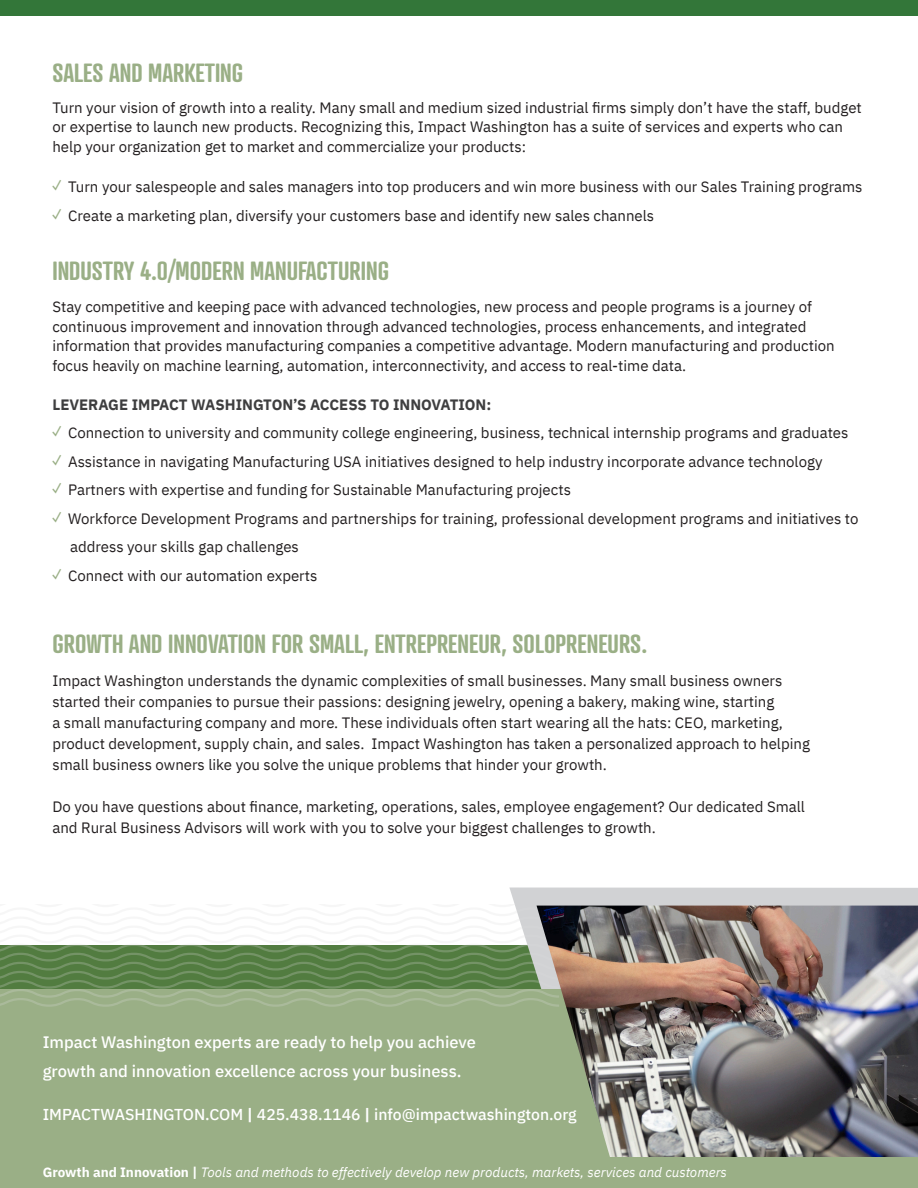
<style>
.page{position:relative;width:918px;height:1188px;background:#fff}
.page>*{position:absolute;margin:0;border:0;box-sizing:border-box;transform-origin:0 0}
.t1{font:600 25.5px "Atrament";color:#9aaf86}
.t2{font:500 16.5px/28.5px "IBM Plex Sans";color:#fff}
.t3{font:500 15.75px "IBM Plex Sans";color:#fff}
.t4{font:15px/19.5px "IBM Plex Sans";color:#231f20}
.t5{font:700 15px "IBM Plex Sans";color:#3e3e3f}
.t6{font:italic 13.5px "IBM Plex Sans";color:#fff}
.s1{font-family:"Proxima Nova Cond";font-weight:700;font-size:16.5px;color:#9aaf86}
.s2{font-weight:700}
.s3{font-weight:700;font-style:normal}
</style>
<div class="page">
<div style="left:509px;top:888px;width:409px;height:18px;background:#d1d2d4"></div>
<div style="left:0;top:989px;width:918px;height:199px;background:#9aaf86"></div>
<svg style="left:0;top:904px;width:560px;height:103px"></svg>
<img style="left:537px;top:906px;width:381px;height:251px">
<div style="left:0;top:0;width:918px;height:15px;background:#337639"></div>
<p class="t1" style="left:52px;top:56px;width:192px">SALES AND MARKETING</p>
<p class="t4" style="left:52px;top:96px;width:811px">Turn your vision of growth into a reality. Many small and medium sized industrial firms simply don’t have the staff, budget or expertise to launch new products. Recognizing this, Impact Washington has a suite of services and experts who can help your organization get to market and commercialize your products:</p>
<p class="t4" style="left:52px;top:176px;width:812px"><span class="s1">✓</span> Turn your salespeople and sales managers into top producers and win more business with our Sales Training programs</p>
<p class="t4" style="left:52px;top:204px;width:603px"><span class="s1">✓</span> Create a marketing plan, diversify your customers base and identify new sales channels</p>
<p class="t1" style="left:52px;top:255px;width:338px">INDUSTRY 4.0/MODERN MANUFACTURING</p>
<p class="t4" style="left:52px;top:296px;width:784px">Stay competitive and keeping pace with advanced technologies, new process and people programs is a journey of continuous improvement and innovation through advanced technologies, process enhancements, and integrated information that provides manufacturing companies a competitive advantage. Modern manufacturing and production focus heavily on machine learning, automation, interconnectivity, and access to real-time data.</p>
<p class="t5" style="left:52px;top:393px;width:441px">LEVERAGE IMPACT WASHINGTON’S ACCESS TO INNOVATION:</p>
<p class="t4" style="left:52px;top:422px;width:798px"><span class="s1">✓</span> Connection to university and community college engineering, business, technical internship programs and graduates</p>
<p class="t4" style="left:52px;top:450px;width:772px"><span class="s1">✓</span> Assistance in navigating Manufacturing USA initiatives designed to help industry incorporate advance technology</p>
<p class="t4" style="left:52px;top:479px;width:520px"><span class="s1">✓</span> Partners with expertise and funding for Sustainable Manufacturing projects</p>
<p class="t4" style="left:70px;top:503px;width:790px;line-height:28.5px;text-indent:-18px"><span class="s1">✓</span> Workforce Development Programs and partnerships for training, professional development programs and initiatives to address your skills gap challenges</p>
<p class="t4" style="left:52px;top:564px;width:267px"><span class="s1">✓</span> Connect with our automation experts</p>
<p class="t1" style="left:52px;top:628px;width:596px">GROWTH AND INNOVATION FOR SMALL, ENTREPRENEUR, SOLOPRENEURS.</p>
<p class="t4" style="left:52px;top:669px;width:759px;line-height:21px">Impact Washington understands the dynamic complexities of small businesses. Many small business owners started their companies to pursue their passions: designing jewelry, opening a bakery, making wine, starting<br>a small manufacturing company and more. These individuals often start wearing all the hats: CEO, marketing, product development, supply chain, and sales. Impact Washington has taken a personalized approach to helping small business owners like you solve the unique problems that hinder your growth.</p>
<p class="t4" style="left:52px;top:795px;width:754px;line-height:21px">Do you have questions about finance, marketing, operations, sales, employee engagement? Our dedicated Small and Rural Business Advisors will work with you to solve your biggest challenges to growth.</p>
<p class="t2" style="left:43px;top:1027px;width:435px">Impact Washington experts are ready to help you achieve growth and innovation excellence across your business.</p>
<p class="t3" style="left:43px;top:1103px;width:535px">IMPACTWASHINGTON.COM <span class="s2">|</span> 425.438.1146 <span class="s2">|</span> info@impactwashington.org</p>
<p class="t6" style="left:43px;top:1161px;width:686px"><span class="s3">Growth and Innovation |</span> Tools and methods to effectively develop new products, markets, services and customers</p>
</div>
